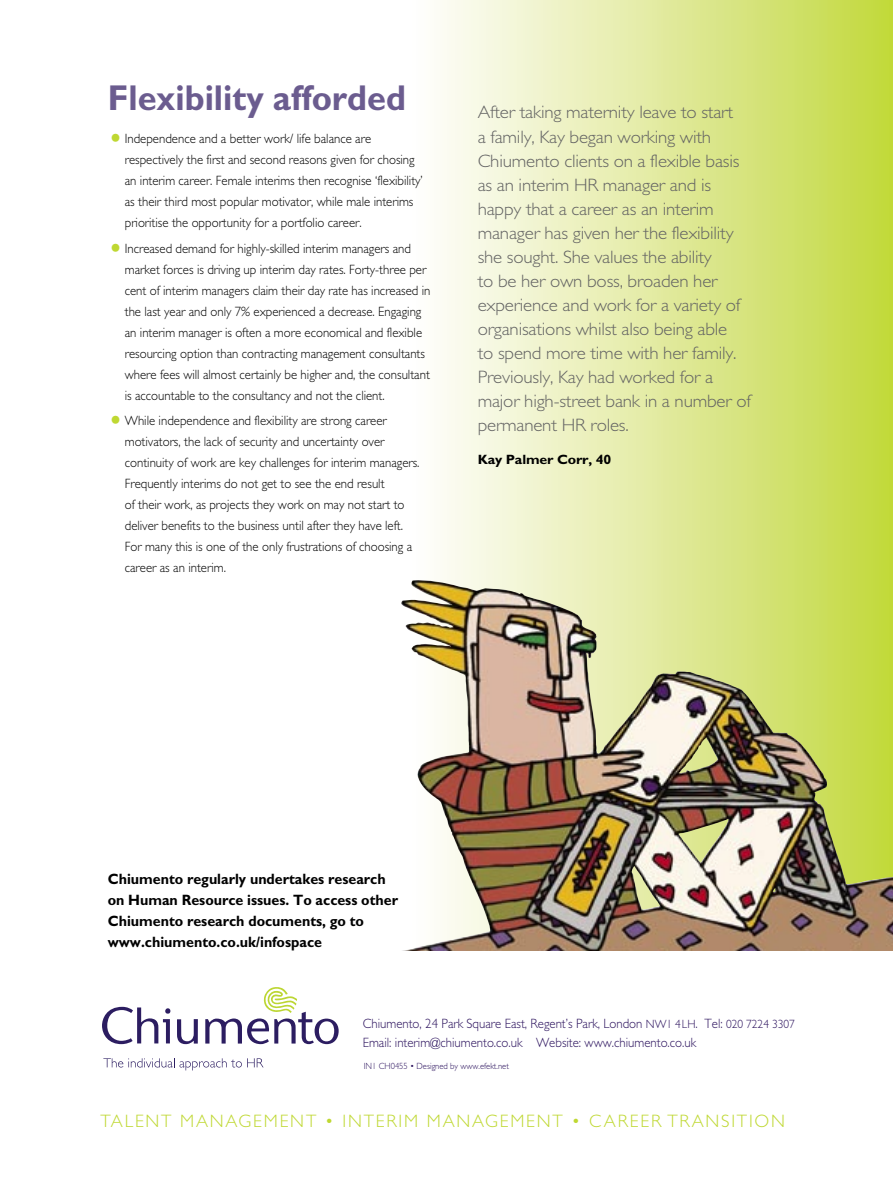
<style>
.page{position:relative;width:893px;height:1191px;background:#fff}
.page>*{position:absolute;margin:0;border:0;box-sizing:border-box;transform-origin:0 0}
.Text{font:700 36px "Gill Sans";color:#6b5c8f;scale:.95 1}
.BODY{font:300 18px/24px "Gill Sans";letter-spacing:-.01em;color:#636363;scale:1.05 1}
.t1{font:300 18px "Gill Sans";letter-spacing:.1em;color:#bfd832}
.BODY-2{font:700 15px/21px "Gill Sans";color:#000;scale:.95 1}
.BODY-3{font:300 13.5px/21px "Gill Sans";color:#000;scale:.95 1}
.t2{font:300 13.5px "Gill Sans";color:#2b125d;scale:.95 1}
.BODY-4{font:700 13.5px "Gill Sans";letter-spacing:-.01em;color:#000;scale:1.05 1}
.BODY-5{font:300 9px "Gill Sans";color:#2b125d;scale:.95 1}
.s1{font-size:33px;color:#bfd832}
.s2{font-size:12px}
</style>
<div class="page">
<div style="left:410px;top:0;width:483px;height:947px;background:linear-gradient(to right,#fdf9fd,#c4da42)"></div>
<img style="left:406px;top:619px;width:487px;height:331px">
<svg style="left:177px;top:1019px;width:21px;height:25px"></svg>
<svg style="left:102px;top:1006px;width:68px;height:38px"></svg>
<svg style="left:103px;top:1058px;width:161px;height:12px"></svg>
<svg style="left:205px;top:987px;width:134px;height:57px"></svg>
<p class="Text" style="left:108px;top:76px;width:315px">Flexibility afforded</p>
<p class="BODY-3" style="left:125px;top:128px;width:315px;text-indent:-17px"><span class="s1">•</span> Independence and a better work/ life balance are respectively the first and second reasons given for chosing an interim career. Female interims then recognise ‘flexibility’ as their third most popular motivator, while male interims prioritise the opportunity for a portfolio career.</p>
<p class="BODY-3" style="left:125px;top:238px;width:323px;text-indent:-17px"><span class="s1">•</span> Increased demand for highly-skilled interim managers and market forces is driving up interim day rates. Forty-three per cent of interim managers claim their day rate has increased in the last year and only 7% experienced a decrease. Engaging an interim manager is often a more economical and flexible resourcing option than contracting management consultants where fees will almost certainly be higher and, the consultant is accountable to the consultancy and not the client.</p>
<p class="BODY-3" style="left:125px;top:410px;width:312px;text-indent:-17px"><span class="s1">•</span> While independence and flexibility are strong career motivators, the lack of security and uncertainty over continuity of work are key challenges for interim managers.<br>Frequently interims do not get to see the end result<br>of their work, as projects they work on may not start to deliver benefits to the business until after they have left.<br>For many this is one of the only frustrations of choosing a career as an interim.</p>
<p class="BODY" style="left:478px;top:100px;width:262px">After taking maternity leave to start<br>a family, Kay began working with Chiumento clients on a flexible basis as an interim HR manager and is happy that a career as an interim manager has given her the flexibility she sought. She values the ability<br>to be her own boss, broaden her experience and work for a variety of organisations whilst also being able<br>to spend more time with her family.<br>Previously, Kay had worked for a major high-street bank in a number of permanent HR roles.</p>
<p class="BODY-4" style="left:478px;top:451px;width:129px">Kay Palmer Corr, 40</p>
<p class="BODY-2" style="left:108px;top:867px;width:307px">Chiumento regularly undertakes research on Human Resource issues. To access other Chiumento research documents, go to www.chiumento.co.uk/infospace</p>
<p class="t2" style="left:363px;top:1015px;width:456px">Chiumento, 24 Park Square East, Regent’s Park, London <span class="s2">NW1 4LH</span>. Tel: <span class="s2">020 7224 3307</span></p>
<p class="t2" style="left:363px;top:1035px;width:352px">Email: interim@chiumento.co.uk Website: www.chiumento.co.uk</p>
<p class="BODY-5" style="left:364px;top:1061px;width:154px">IN1 CH0455 • Designed by www.efekt.net</p>
<p class="t1" style="left:101px;top:1111px;width:686px">TALENT MANAGEMENT • INTERIM MANAGEMENT • CAREER TRANSITION</p>
</div>
